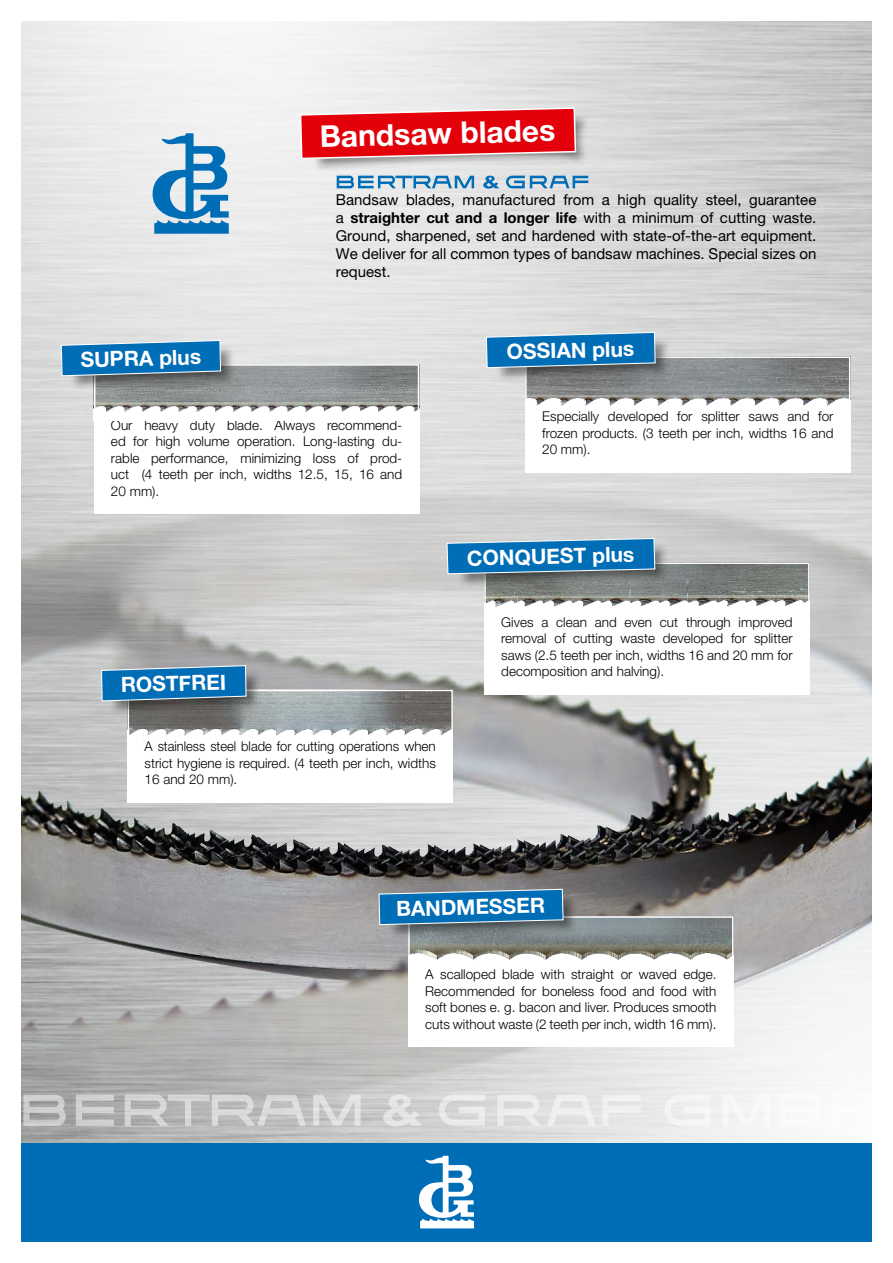
<style>
.page{position:relative;width:893px;height:1263px;background:#fff}
.page>*{position:absolute;margin:0;border:0;box-sizing:border-box;transform-origin:0 0}
.t1{font:700 30px "Helvetica Neue LT Pro";color:#fff}
.t2{font:700 21px "Helvetica Neue LT Pro";color:#fff}
.t3{font:15px/18px "Helvetica Neue LT Pro";color:#000;text-align:justify}
.t4{font:300 13.5px/16.5px "Helvetica Neue LT Pro";color:#000;text-align:justify}
.t5{font:300 13.5px/16.5px "Helvetica Neue LT Pro";color:#000;text-align:justify;scale:.96 1}
.s1{font-weight:700}
</style>
<div class="page">
<img style="left:21px;top:21px;width:851px;height:413px">
<img style="left:21px;top:434px;width:851px;height:709px">
<div style="left:21px;top:1143px;width:851px;height:99px;background:#006db7"></div>
<svg style="left:152px;top:133px;width:77px;height:101px"></svg>
<svg style="left:23px;top:1095px;width:43px;height:31px"></svg>
<svg style="left:779px;top:1095px;width:43px;height:31px"></svg>
<svg style="left:76px;top:1095px;width:38px;height:31px"></svg>
<svg style="left:497px;top:1095px;width:44px;height:31px"></svg>
<svg style="left:547px;top:1095px;width:49px;height:31px"></svg>
<svg style="left:313px;top:1095px;width:48px;height:31px"></svg>
<svg style="left:602px;top:1095px;width:39px;height:31px"></svg>
<svg style="left:832px;top:1095px;width:38px;height:31px"></svg>
<svg style="left:722px;top:1095px;width:48px;height:31px"></svg>
<svg style="left:664px;top:1094px;width:47px;height:32px"></svg>
<svg style="left:439px;top:1094px;width:46px;height:32px"></svg>
<svg style="left:383px;top:1095px;width:40px;height:31px"></svg>
<svg style="left:125px;top:1095px;width:181px;height:31px;background:#c5c5c5"></svg>
<svg style="left:419px;top:1156px;width:55px;height:72px"></svg>
<div style="left:312px;top:112px;width:277px;height:60px;background:#000;opacity:.45"></div>
<svg style="left:299px;top:107px;width:279px;height:53px;background:#e13139"></svg>
<div style="left:94px;top:420px;width:325px;height:94px;background:#fff"></div>
<div style="left:94px;top:388px;width:325px;height:32px;background:#fff"></div>
<img style="left:97px;top:367px;width:319px;height:43px">
<div style="left:94px;top:364px;width:325px;height:49px;border:2px solid #fff"></div>
<div style="left:69px;top:344px;width:167px;height:47px;background:#000;opacity:.45"></div>
<svg style="left:60px;top:339px;width:162px;height:38px;background:#2d7fb7"></svg>
<img style="left:528px;top:359px;width:319px;height:53px">
<div style="left:525px;top:356px;width:325px;height:65px;border:2px solid #fff"></div>
<div style="left:525px;top:412px;width:325px;height:60px;background:#fff"></div>
<div style="left:494px;top:336px;width:177px;height:47px;background:#000;opacity:.45"></div>
<svg style="left:485px;top:331px;width:172px;height:38px;background:#2d7fb7"></svg>
<img style="left:487px;top:565px;width:320px;height:52px">
<div style="left:484px;top:562px;width:326px;height:65px;border:2px solid #fff"></div>
<div style="left:484px;top:617px;width:326px;height:77px;background:#fff"></div>
<div style="left:456px;top:542px;width:214px;height:47px;background:#000;opacity:.45"></div>
<svg style="left:446px;top:537px;width:211px;height:38px;background:#2b7eb5"></svg>
<img style="left:131px;top:693px;width:319px;height:49px">
<div style="left:128px;top:690px;width:325px;height:64px;border:2px solid #fff"></div>
<div style="left:128px;top:742px;width:325px;height:60px;background:#fff"></div>
<div style="left:109px;top:669px;width:153px;height:47px;background:#000;opacity:.45"></div>
<svg style="left:100px;top:664px;width:148px;height:38px;background:#297ab2"></svg>
<img style="left:411px;top:919px;width:319px;height:50px">
<div style="left:408px;top:916px;width:325px;height:65px;border:2px solid #fff"></div>
<div style="left:408px;top:969px;width:325px;height:77px;background:#fff"></div>
<div style="left:387px;top:893px;width:192px;height:47px;background:#000;opacity:.45"></div>
<svg style="left:378px;top:888px;width:187px;height:38px;background:#2477af"></svg>
<svg style="left:337px;top:176px;width:137px;height:12px;background:#79add0"></svg>
<svg style="left:506px;top:176px;width:82px;height:12px"></svg>
<svg style="left:483px;top:176px;width:16px;height:13px"></svg>
<h1 class="t1" style="left:320px;top:117px;width:237px;rotate:-1deg">Bandsaw blades</h1>
<h2 class="t2" style="left:80px;top:347px;width:122px;rotate:-2deg">SUPRA plus</h2>
<p class="t3" style="left:336px;top:191px;width:482px">Bandsaw blades, manufactured from a high quality steel, guarantee a <span class="s1">straighter cut and a longer life</span> with a minimum of cutting waste.<br>Ground, sharpened, set and hardened with state-of-the-art equipment.<br>We deliver for all common types of bandsaw machines. Special sizes on request.</p>
<h2 class="t2" style="left:506px;top:339px;width:129px;rotate:-2deg">OSSIAN plus</h2>
<p class="t4" style="left:111px;top:416px;width:293px">Our heavy duty blade. Always recommend&shy;ed for high volume operation. Long-lasting du&shy;rable performance, minimizing loss of prod&shy;uct (4 teeth per inch, widths 12.5, 15, 16 and 20 mm).</p>
<h2 class="t2" style="left:120px;top:672px;width:107px;rotate:-2deg">ROSTFREI</h2>
<p class="t5" style="left:145px;top:738px;width:305px">A stainless steel blade for cutting operations when strict hygiene is required. (4 teeth per inch, widths 16 and 20 mm).</p>
<p class="t4" style="left:542px;top:408px;width:293px">Especially developed for splitter saws and for frozen products. (3 teeth per inch, widths 16 and 20 mm).</p>
<h2 class="t2" style="left:467px;top:546px;width:169px;rotate:-2deg">CONQUEST plus</h2>
<p class="t4" style="left:501px;top:613px;width:293px">Gives a clean and even cut through improved removal of cutting waste developed for splitter saws (2.5 teeth per inch, widths 16 and 20 mm for decomposition and halving).</p>
<h2 class="t2" style="left:396px;top:896px;width:150px;rotate:-2deg">BANDMESSER</h2>
<p class="t4" style="left:425px;top:966px;width:293px">A scalloped blade with straight or waved edge.<br>Recommended for boneless food and food with soft bones e. g. bacon and liver. Produces smooth cuts without waste (2 teeth per inch, width 16 mm).</p>
</div>
